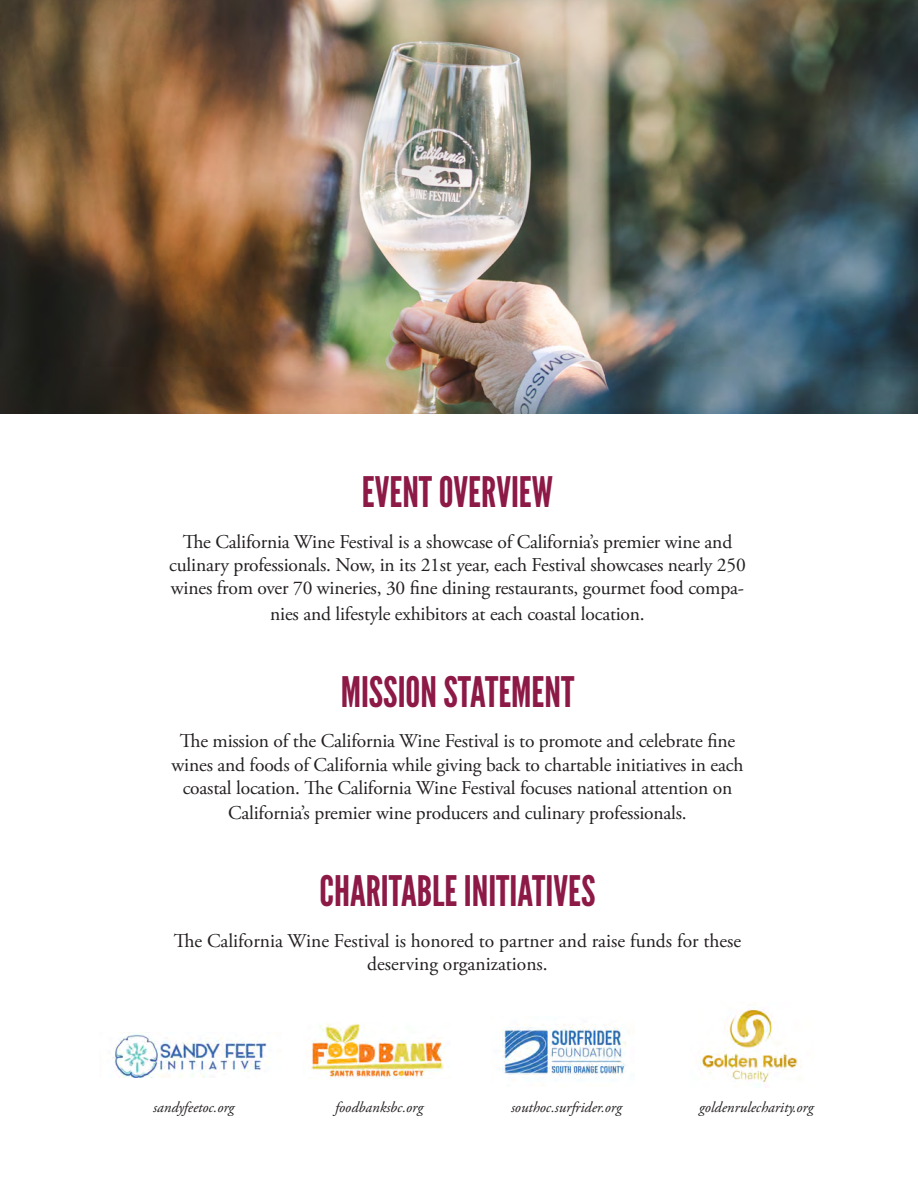
<style>
.page{position:relative;width:918px;height:1188px;background:#fff}
.page>*{position:absolute;margin:0;border:0;box-sizing:border-box;transform-origin:0 0}
.t1{font:42px "League Gothic";color:#8c1946}
.t2{font:19.5px/23.4px "Adobe Garamond Pro";letter-spacing:-.01em;color:#231f20;text-align:center}
.t3{font:italic 15px "Adobe Garamond Pro";color:#231f20}
</style>
<div class="page">
<img style="left:0;top:0;width:918px;height:414px">
<img style="left:311px;top:1023px;width:135px;height:55px">
<img style="left:500px;top:1027px;width:126px;height:49px">
<img style="left:696px;top:1007px;width:106px;height:78px">
<img style="left:112px;top:1032px;width:155px;height:45px">
<p class="t1" style="left:362px;top:467px;width:193px">EVENT OVERVIEW</p>
<p class="t2" style="left:169px;top:530px;width:578px">The California Wine Festival is a showcase of California’s premier wine and culinary professionals. Now, in its 21st year, each Festival showcases nearly 250 wines from over 70 wineries, 30 fine dining restaurants, gourmet food compa-</p>
<p class="t2" style="left:270px;top:602px;width:376px">nies and lifestyle exhibitors at each coastal location.</p>
<p class="t1" style="left:341px;top:667px;width:235px">MISSION STATEMENT</p>
<p class="t2" style="left:172px;top:730px;width:573px">The mission of the California Wine Festival is to promote and celebrate fine wines and foods of California while giving back to chartable initiatives in each coastal location. The California Wine Festival focuses national attention on</p>
<p class="t2" style="left:228px;top:802px;width:460px">California’s premier wine producers and culinary professionals.</p>
<p class="t1" style="left:320px;top:866px;width:277px">CHARITABLE INITIATIVES</p>
<p class="t2" style="left:174px;top:929px;width:569px">The California Wine Festival is honored to partner and raise funds for these deserving organizations.</p>
<p class="t3" style="left:153px;top:1098px;width:83px">sandyfeetoc.org</p>
<p class="t3" style="left:335px;top:1098px;width:89px">foodbanksbc.org</p>
<p class="t3" style="left:511px;top:1098px;width:112px">southoc.surfrider.org</p>
<p class="t3" style="left:699px;top:1098px;width:116px">goldenrulecharity.org</p>
</div>
